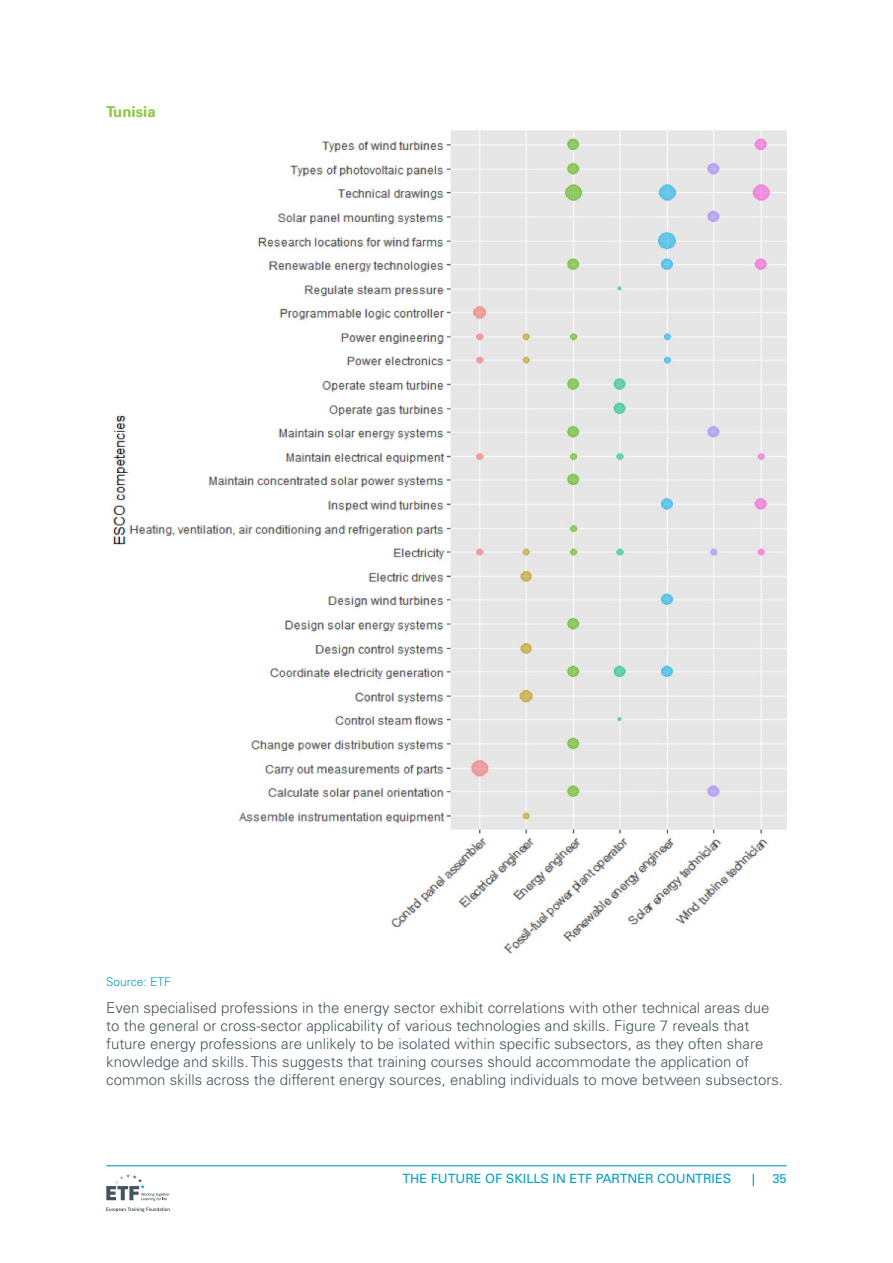
<style>
.page{position:relative;width:893px;height:1263px;background:#fff}
.page>*{position:absolute;margin:0;border:0;box-sizing:border-box;transform-origin:0 0}
.Body_text{font:300 15px/18px "Univers LT Std";color:#45555f}
.Figure_sub-title{font:700 15px "Univers LT Std";color:#8bc63e}
.t1{font:12.75px "Univers LT Std";color:#009fc3}
.Source{font:300 12px "Univers LT Std";color:#009fc3}
</style>
<div class="page">
<svg style="left:106px;top:1207px;width:64px;height:5px"></svg>
<svg style="left:106px;top:1174px;width:64px;height:27px"></svg>
<hr style="left:106px;top:1165px;width:681px;height:1px;background:#009fc3">
<svg style="left:753px;top:1174px;width:1px;height:12px"></svg>
<img style="left:112px;top:130px;width:675px;height:824px">
<p class="Figure_sub-title" style="left:106px;top:103px;width:51px">Tunisia</p>
<p class="Source" style="left:106px;top:974px;width:66px">Source: ETF</p>
<p class="Body_text" style="left:106px;top:998px;width:678px">Even specialised professions in the energy sector exhibit correlations with other technical areas due to the general or cross-sector applicability of various technologies and skills. Figure 7 reveals that future energy professions are unlikely to be isolated within specific subsectors, as they often share knowledge and skills. This suggests that training courses should accommodate the application of common skills across the different energy sources, enabling individuals to move between subsectors.</p>
<p class="t1" style="left:402px;top:1171px;width:330px">THE FUTURE OF SKILLS IN ETF PARTNER COUNTRIES</p>
<p class="t1" style="left:772px;top:1171px;width:16px">35</p>
</div>
